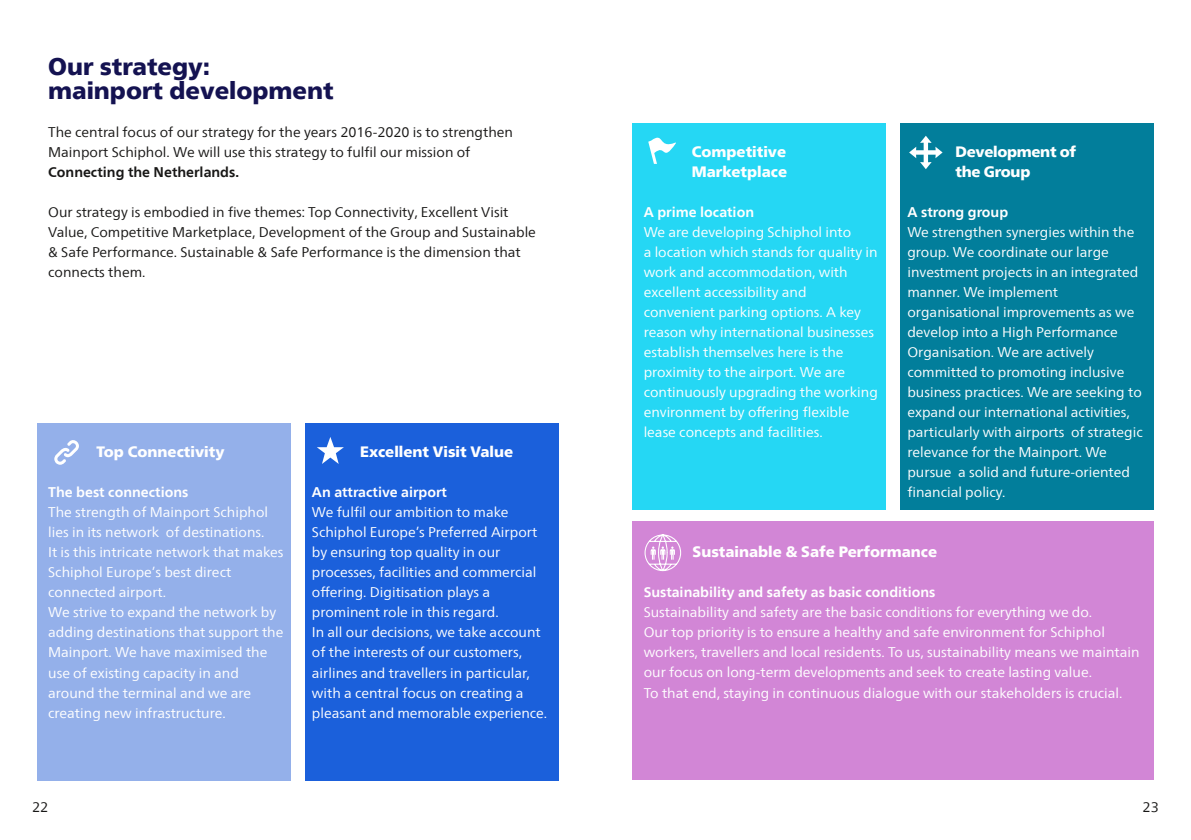
<style>
.page{position:relative;width:1191px;height:840px;background:#fff}
.page>*{position:absolute;margin:0;border:0;box-sizing:border-box;transform-origin:0 0}
.t1{font:900 24px/24px "Frutigerfor Schiphol";color:#141251}
.t2{font:900 15px/20px "Frutigerfor Schiphol";color:#fff}
.t3{font:900 15px/20px "Frutigerfor Schiphol";letter-spacing:-.02em;color:#fff}
.t4{font:14px/20px "Frutigerfor Schiphol";color:#fff}
.t5{font:14px/20px "Frutigerfor Schiphol";color:#181716}
.t6{font:700 14px "Frutigerfor Schiphol";color:#fff}
.t7{font:700 14px "Frutigerfor Schiphol";color:#181716}
</style>
<div class="page">
<div style="left:632px;top:521px;width:521px;height:258px;background:#d286d6"></div>
<div style="left:632px;top:123px;width:254px;height:386px;background:#25d7f4"></div>
<div style="left:900px;top:123px;width:253px;height:386px;background:#027e9b"></div>
<div style="left:37px;top:422px;width:253px;height:357px;background:#94b0ea"></div>
<div style="left:305px;top:422px;width:253px;height:357px;background:#1b60db"></div>
<svg style="left:54px;top:440px;width:25px;height:24px"></svg>
<svg style="left:317px;top:437px;width:27px;height:26px"></svg>
<svg style="left:644px;top:534px;width:37px;height:37px"></svg>
<svg style="left:648px;top:137px;width:28px;height:27px"></svg>
<svg style="left:909px;top:136px;width:33px;height:33px"></svg>
<h1 class="t1" style="left:48px;top:55px;width:287px">Our strategy:<br>mainport development</h1>
<p class="t5" style="left:48px;top:122px;width:466px">The central focus of our strategy for the years 2016-2020 is to strengthen<br>Mainport Schiphol. We will use this strategy to fulfil our mission of</p>
<p class="t7" style="left:48px;top:164px;width:192px">Connecting the Netherlands.</p>
<p class="t5" style="left:48px;top:202px;width:489px">Our strategy is embodied in five themes: Top Connectivity, Excellent Visit Value, Competitive Marketplace, Development of the Group and Sustainable &amp; Safe Performance. Sustainable &amp; Safe Performance is the dimension that connects them.</p>
<p class="t2" style="left:96px;top:441px;width:130px">Top Connectivity</p>
<p class="t6" style="left:48px;top:484px;width:142px">The best connections</p>
<p class="t4" style="left:48px;top:502px;width:237px">The strength of Mainport Schiphol lies in its network of destinations.<br>It is this intricate network that makes<br>Schiphol Europe’s best direct connected airport.<br>We strive to expand the network by adding destinations that support the<br>Mainport. We have maximised the use of existing capacity in and around the terminal and we are creating new infrastructure.</p>
<p class="t2" style="left:360px;top:441px;width:155px">Excellent Visit Value</p>
<p class="t6" style="left:312px;top:484px;width:137px">An attractive airport</p>
<p class="t4" style="left:312px;top:502px;width:237px">We fulfil our ambition to make Schiphol Europe’s Preferred Airport by ensuring top quality in our processes, facilities and commercial offering. Digitisation plays a prominent role in this regard.<br>In all our decisions, we take account of the interests of our customers, airlines and travellers in particular, with a central focus on creating a pleasant and memorable experience.</p>
<p class="t2" style="left:692px;top:141px;width:97px">Competitive<br>Marketplace</p>
<p class="t6" style="left:643px;top:204px;width:112px">A prime location</p>
<p class="t4" style="left:643px;top:222px;width:236px">We are developing Schiphol into<br>a location which stands for quality in work and accommodation, with excellent accessibility and convenient parking options. A key reason why international businesses establish themselves here is the proximity to the airport. We are continuously upgrading the working environment by offering flexible lease concepts and facilities.</p>
<p class="t3" style="left:955px;top:141px;width:122px">Development of the Group</p>
<p class="t6" style="left:907px;top:204px;width:102px">A strong group</p>
<p class="t4" style="left:907px;top:222px;width:237px">We strengthen synergies within the group. We coordinate our large investment projects in an integrated manner. We implement organisational improvements as we develop into a High Performance<br>Organisation. We are actively committed to promoting inclusive business practices. We are seeking to expand our international activities, particularly with airports of strategic relevance for the Mainport. We pursue a solid and future-oriented financial policy.</p>
<p class="t2" style="left:692px;top:541px;width:246px">Sustainable &amp; Safe Performance</p>
<p class="t6" style="left:643px;top:584px;width:293px">Sustainability and safety as basic conditions</p>
<p class="t4" style="left:643px;top:602px;width:497px">Sustainability and safety are the basic conditions for everything we do.<br>Our top priority is to ensure a healthy and safe environment for Schiphol workers, travellers and local residents. To us, sustainability means we maintain our focus on long-term developments and seek to create lasting value.<br>To that end, staying in continuous dialogue with our stakeholders is crucial.</p>
<p class="t5" style="left:32px;top:796px;width:18px">22</p>
<p class="t5" style="left:1142px;top:796px;width:18px">23</p>
</div>
